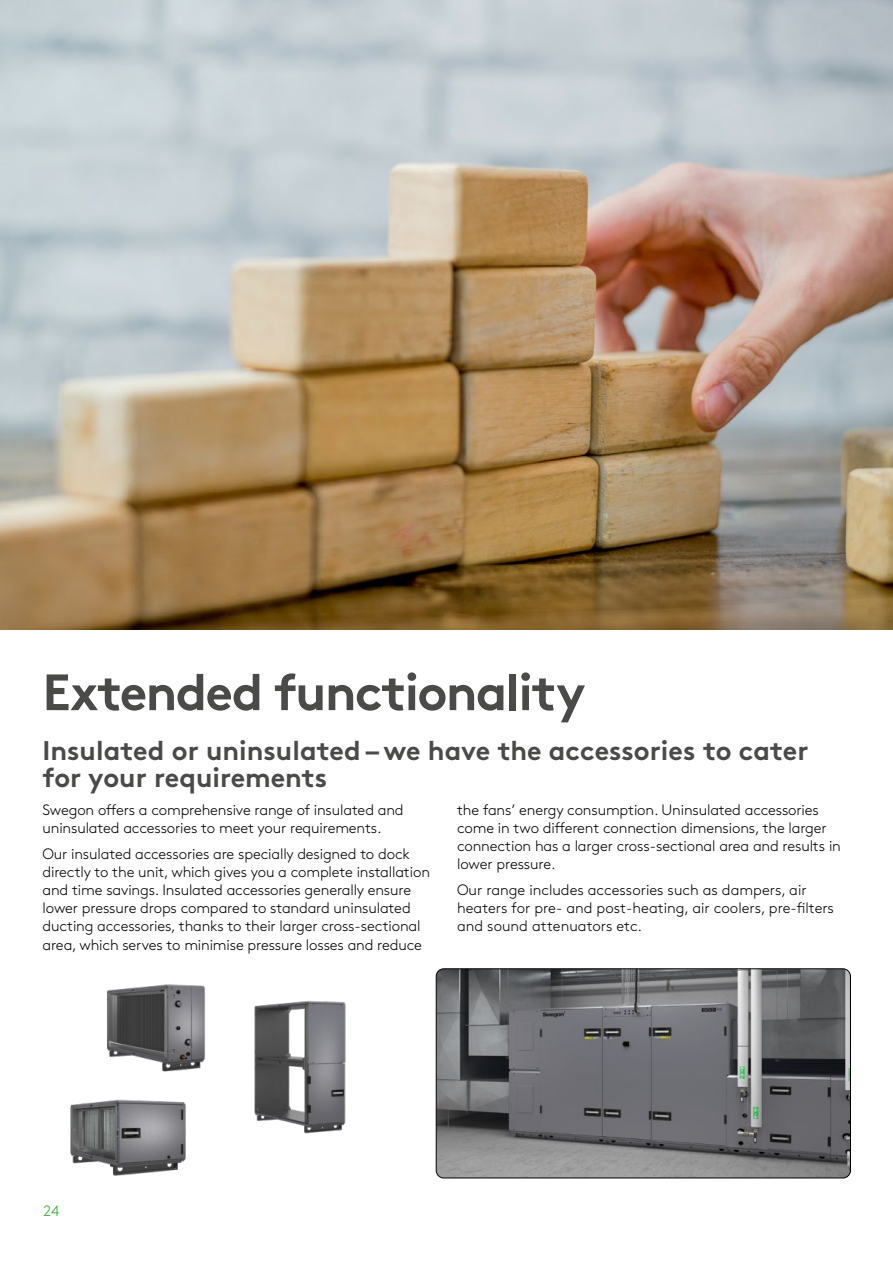
<style>
.page{position:relative;width:893px;height:1263px;background:#fff}
.page>*{position:absolute;margin:0;border:0;box-sizing:border-box;transform-origin:0 0}
.t1{font:700 51px "Swegon Brown";letter-spacing:-.03em;color:#4a4a49}
.t2{font:700 27px/27px "Swegon Brown";color:#4a4a49}
.t3{font:300 15px/18px "Swegon Brown";letter-spacing:-.01em;color:#000}
.t4{font:300 15px "Swegon Brown";color:#3aaa35}
</style>
<div class="page">
<img style="left:0;top:0;width:893px;height:629px">
<img style="left:436px;top:970px;width:414px;height:208px">
<div style="left:436px;top:968px;width:415px;height:210px;border:1px solid #000;border-radius:8px"></div>
<img style="left:107px;top:984px;width:99px;height:88px">
<img style="left:254px;top:1000px;width:92px;height:134px">
<img style="left:70px;top:1099px;width:116px;height:77px">
<h1 class="t1" style="left:43px;top:651px;width:544px">Extended functionality</h1>
<h2 class="t2" style="left:43px;top:734px;width:767px">Insulated or uninsulated – we have the accessories to cater for your requirements</h2>
<p class="t3" style="left:43px;top:800px;width:363px">Swegon offers a comprehensive range of insulated and uninsulated accessories to meet your requirements.</p>
<p class="t3" style="left:43px;top:844px;width:389px">Our insulated accessories are specially designed to dock directly to the unit, which gives you a complete installation and time savings. Insulated accessories generally ensure lower pressure drops compared to standard uninsulated ducting accessories, thanks to their larger cross-sectional area, which serves to minimise pressure losses and reduce</p>
<p class="t3" style="left:457px;top:800px;width:385px">the fans’ energy consumption. Uninsulated accessories come in two different connection dimensions, the larger connection has a larger cross-sectional area and results in lower pressure.</p>
<p class="t3" style="left:457px;top:880px;width:378px">Our range includes accessories such as dampers, air heaters for pre- and post-heating, air coolers, pre-filters and sound attenuators etc.</p>
<p class="t4" style="left:44px;top:1200px;width:18px">24</p>
</div>
